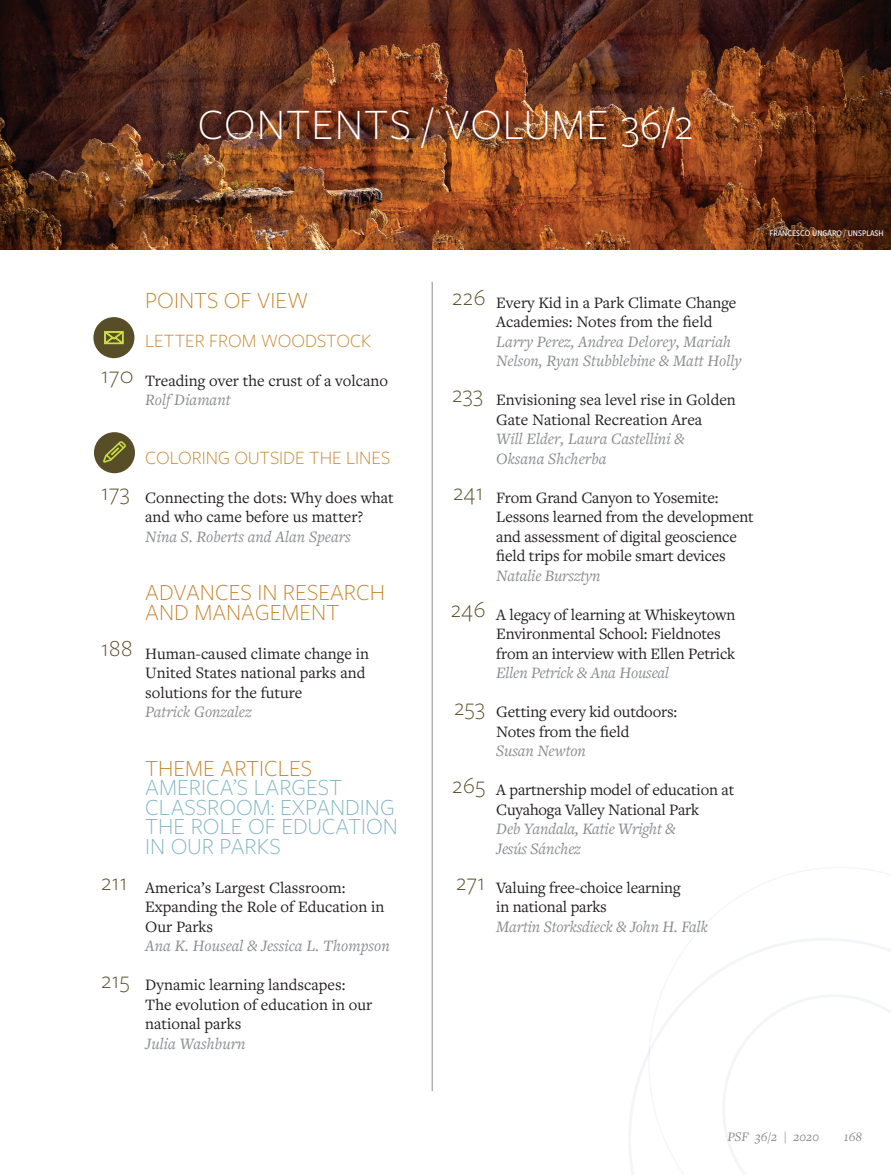
<style>
.page{position:relative;width:891px;height:1175px;background:#fff}
.page>*{position:absolute;margin:0;border:0;box-sizing:border-box;transform-origin:0 0}
.t1{font:300 45px "Freight Sans Pro";letter-spacing:.025em;color:#fff}
.t2{font:300 24px/19.5px "Freight Sans Pro";color:#80b5c3}
.t3{font:300 24px/19.5px "Freight Sans Pro";color:#c4842a}
.t4{font:300 24px "Freight Sans Pro";letter-spacing:.025em;color:#574e28}
.t5{font:300 19.5px "Freight Sans Pro";color:#c4842a}
.t6{font:16.5px/19.5px "Freight Text Pro";color:#231f20}
.t7{font:italic 16.5px/19.5px "Freight Text Pro";color:#898b8e}
.t8{font:italic 13.5px "Freight Text Pro";color:#898b8e}
.t9{font:500 9px "Freight Sans Cnd Pro";color:#fff}
</style>
<div class="page">
<img style="left:0;top:0;width:891px;height:249px">
<svg style="left:629px;top:938px;width:262px;height:236px"></svg>
<svg style="left:722px;top:994px;width:169px;height:180px"></svg>
<hr style="left:432px;top:282px;width:1px;height:809px;background:#898b8e">
<div style="left:94px;top:432px;width:41px;height:41px;background:#574e28;border-radius:50%"></div>
<svg style="left:103px;top:441px;width:23px;height:21px"></svg>
<div style="left:93px;top:317px;width:41px;height:41px;background:#574e28;border-radius:50%"></div>
<svg style="left:104px;top:331px;width:20px;height:13px"></svg>
<h1 class="t1" style="left:198px;top:94px;width:497px">CONTENTS / VOLUME 36/2</h1>
<h2 class="t4" style="left:101px;top:359px;width:34px">170</h2>
<h2 class="t3" style="left:145px;top:289px;width:165px">POINTS OF VIEW</h2>
<p class="t5" style="left:145px;top:327px;width:228px">LETTER FROM WOODSTOCK</p>
<p class="t6" style="left:145px;top:370px;width:244px">Treading over the crust of a volcano</p>
<p class="t7" style="left:145px;top:389px;width:87px">Rolf Diamant</p>
<h2 class="t4" style="left:101px;top:476px;width:30px">173</h2>
<h2 class="t4" style="left:101px;top:632px;width:33px">188</h2>
<p class="t5" style="left:145px;top:444px;width:246px">COLORING OUTSIDE THE LINES</p>
<p class="t6" style="left:145px;top:487px;width:250px">Connecting the dots: Why does what and who came before us matter?</p>
<p class="t7" style="left:145px;top:526px;width:207px">Nina S. Roberts and Alan Spears</p>
<h2 class="t3" style="left:145px;top:581px;width:241px">ADVANCES IN RESEARCH<br>AND MANAGEMENT</h2>
<p class="t6" style="left:145px;top:643px;width:225px">Human-caused climate change in<br>United States national parks and solutions for the future</p>
<p class="t7" style="left:145px;top:701px;width:108px">Patrick Gonzalez</p>
<h2 class="t4" style="left:101px;top:866px;width:28px">211</h2>
<h2 class="t4" style="left:101px;top:964px;width:30px">215</h2>
<h2 class="t3" style="left:145px;top:757px;width:168px">THEME ARTICLES</h2>
<h2 class="t2" style="left:145px;top:776px;width:254px">AMERICA’S LARGEST<br>CLASSROOM: EXPANDING<br>THE ROLE OF EDUCATION<br>IN OUR PARKS</h2>
<p class="t6" style="left:145px;top:877px;width:241px">America’s Largest Classroom:<br>Expanding the Role of Education in<br>Our Parks</p>
<p class="t7" style="left:145px;top:935px;width:246px">Ana K. Houseal &amp; Jessica L. Thompson</p>
<p class="t6" style="left:145px;top:974px;width:228px">Dynamic learning landscapes:<br>The evolution of education in our national parks</p>
<p class="t7" style="left:145px;top:1033px;width:102px">Julia Washburn</p>
<p class="t9" style="left:770px;top:227px;width:116px">FRANCESCO UNGARO / UNSPLASH</p>
<h2 class="t4" style="left:452px;top:281px;width:35px">226</h2>
<h2 class="t4" style="left:452px;top:378px;width:32px">233</h2>
<h2 class="t4" style="left:453px;top:476px;width:32px">241</h2>
<h2 class="t4" style="left:451px;top:593px;width:36px">246</h2>
<h2 class="t4" style="left:454px;top:691px;width:32px">253</h2>
<h2 class="t4" style="left:452px;top:769px;width:35px">265</h2>
<h2 class="t4" style="left:456px;top:866px;width:30px">271</h2>
<p class="t6" style="left:496px;top:292px;width:242px">Every Kid in a Park Climate Change<br>Academies: Notes from the field</p>
<p class="t7" style="left:496px;top:331px;width:247px">Larry Perez, Andrea Delorey, Mariah<br>Nelson, Ryan Stubblebine &amp; Matt Holly</p>
<p class="t6" style="left:496px;top:389px;width:241px">Envisioning sea level rise in Golden<br>Gate National Recreation Area</p>
<p class="t7" style="left:496px;top:428px;width:190px">Will Elder, Laura Castellini &amp;<br>Oksana Shcherba</p>
<p class="t6" style="left:496px;top:487px;width:259px">From Grand Canyon to Yosemite:<br>Lessons learned from the development and assessment of digital geoscience field trips for mobile smart devices</p>
<p class="t7" style="left:496px;top:565px;width:106px">Natalie Bursztyn</p>
<p class="t6" style="left:496px;top:604px;width:241px">A legacy of learning at Whiskeytown<br>Environmental School: Fieldnotes from an interview with Ellen Petrick</p>
<p class="t7" style="left:496px;top:662px;width:175px">Ellen Petrick &amp; Ana Houseal</p>
<p class="t6" style="left:496px;top:701px;width:182px">Getting every kid outdoors:<br>Notes from the field</p>
<p class="t7" style="left:496px;top:740px;width:91px">Susan Newton</p>
<p class="t6" style="left:496px;top:779px;width:240px">A partnership model of education at<br>Cuyahoga Valley National Park</p>
<p class="t7" style="left:496px;top:818px;width:181px">Deb Yandala, Katie Wright &amp;<br>Jesús Sánchez</p>
<p class="t6" style="left:496px;top:877px;width:186px">Valuing free-choice learning in national parks</p>
<p class="t7" style="left:496px;top:916px;width:213px">Martin Storksdieck &amp; John H. Falk</p>
<p class="t8" style="left:727px;top:1128px;width:93px">PSF 36/2 | 2020</p>
<p class="t8" style="left:844px;top:1128px;width:20px">168</p>
</div>
